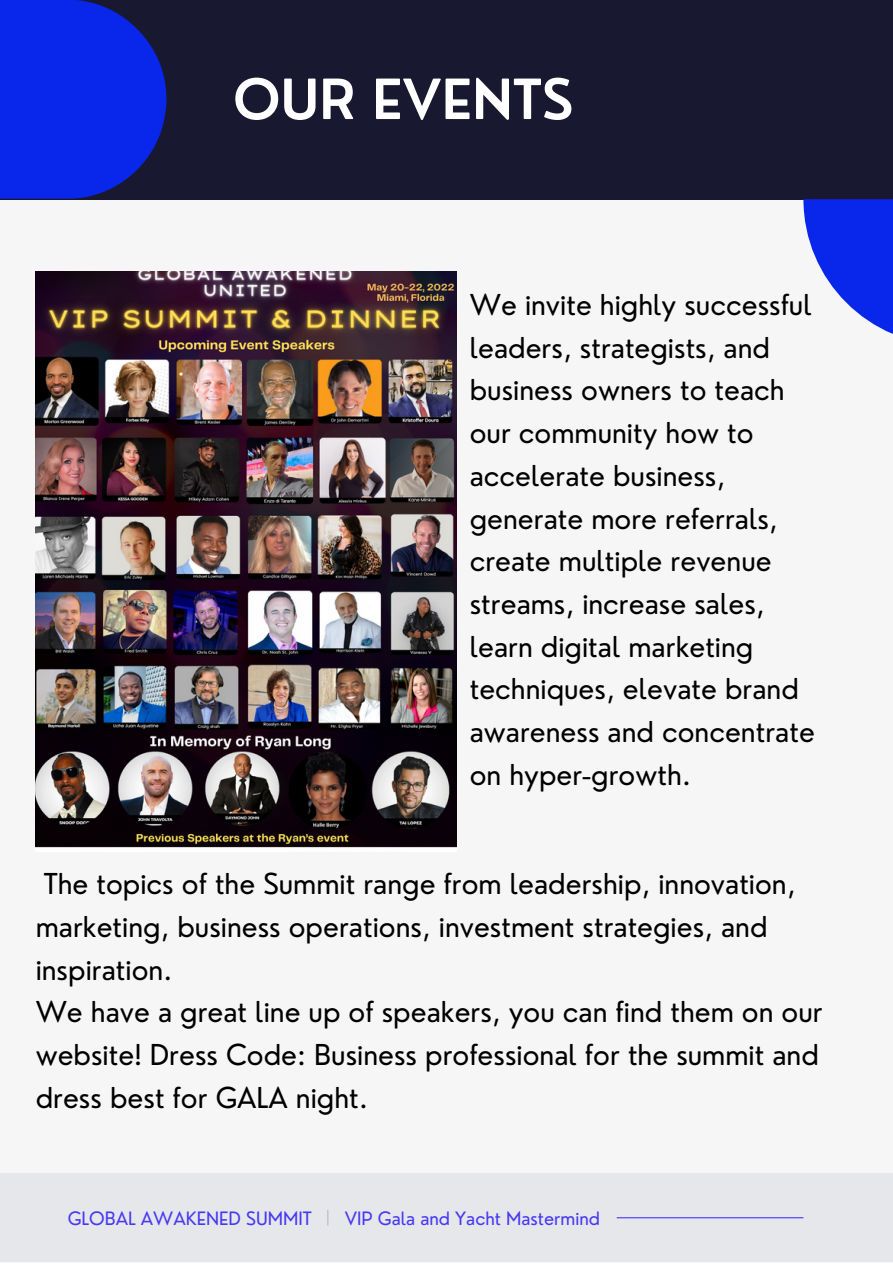
<style>
.page{position:relative;width:893px;height:1264px;background:#fff}
.page>*{position:absolute;margin:0;border:0;box-sizing:border-box;transform-origin:0 0}
.t1{font:600 54px "Nourd";color:#fff}
.t2{font:28.05px/42.8px "Nourd";color:#000}
.t3{font:18px "Nourd";color:#4738f2}
</style>
<div class="page">
<div style="left:0;top:0;width:892px;height:1262px;background:#f6f6f6"></div>
<div style="left:0;top:0;width:892px;height:199px;background:#181830"></div>
<svg style="left:0;top:0;width:166px;height:199px;background:#0a25d3"></svg>
<div style="left:0;top:1173px;width:892px;height:88px;background:#e6e7eb"></div>
<hr style="left:616px;top:1217px;width:187px;height:1px;background:#4738f2">
<svg style="left:327px;top:1210px;width:1px;height:15px"></svg>
<svg style="left:803px;top:199px;width:89px;height:135px"></svg>
<img style="left:36px;top:271px;width:420px;height:577px">
<h1 class="t1" style="left:233px;top:65px;width:342px">OUR EVENTS</h1>
<p class="t2" style="left:469px;top:283px;width:346px">We invite highly successful leaders, strategists, and business owners to teach our community how to accelerate business, generate more referrals, create multiple revenue streams, increase sales, learn digital marketing techniques, elevate brand awareness and concentrate on hyper-growth.</p>
<p class="t2" style="left:36px;top:862px;width:788px">The topics of the Summit range from leadership, innovation, marketing, business operations, investment strategies, and inspiration.<br>We have a great line up of speakers, you can find them on our website! Dress Code: Business professional for the summit and dress best for GALA night.</p>
<p class="t3" style="left:68px;top:1206px;width:245px">GLOBAL AWAKENED SUMMIT</p>
<p class="t3" style="left:345px;top:1206px;width:257px">VIP Gala and Yacht Mastermind</p>
</div>
